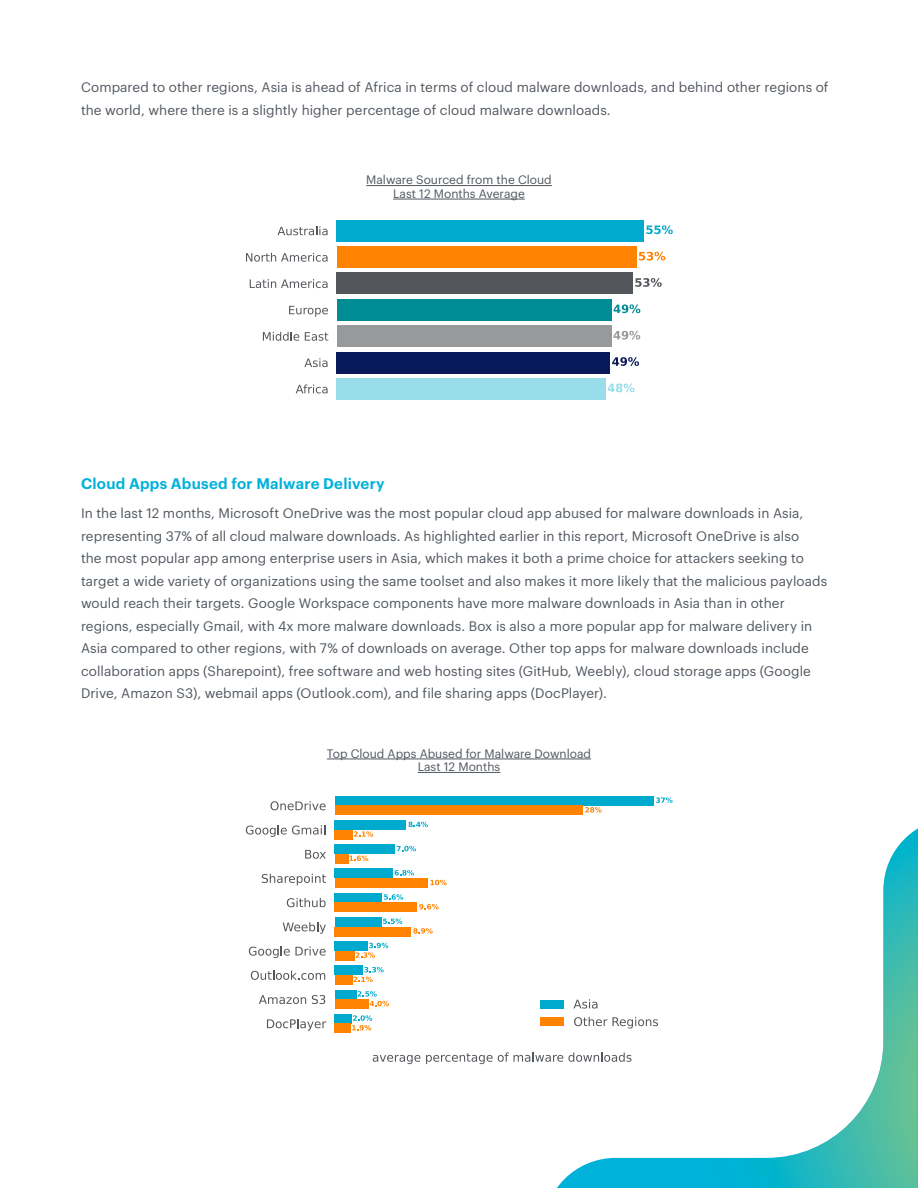
<style>
.page{position:relative;width:918px;height:1188px;background:#fff}
.page>*{position:absolute;margin:0;border:0;box-sizing:border-box;transform-origin:0 0}
.t1{font:600 15px "Graphik";letter-spacing:.015em;color:#00b1da}
.t2{font:13.5px/22.5px "Graphik";letter-spacing:.005em;color:#50575f}
.t3{font:12px/13.5px "Graphik";color:#50575f;text-align:center}
</style>
<div class="page">
<svg style="left:557px;top:828px;width:361px;height:360px"></svg>
<svg style="left:654px;top:829px;width:264px;height:359px"></svg>
<div style="left:337px;top:220px;width:307px;height:21px;background:#00a9ce"></div>
<div style="left:337px;top:247px;width:300px;height:21px;background:#ff8200"></div>
<div style="left:337px;top:273px;width:296px;height:21px;background:#53565a"></div>
<div style="left:337px;top:299px;width:275px;height:21px;background:#008c95"></div>
<div style="left:337px;top:326px;width:275px;height:21px;background:#97999b"></div>
<div style="left:337px;top:352px;width:273px;height:21px;background:#081a59"></div>
<div style="left:337px;top:378px;width:269px;height:21px;background:#99ddeb"></div>
<svg style="left:278px;top:226px;width:50px;height:9px"></svg>
<svg style="left:246px;top:253px;width:82px;height:9px"></svg>
<svg style="left:250px;top:279px;width:78px;height:9px"></svg>
<svg style="left:289px;top:306px;width:39px;height:11px"></svg>
<svg style="left:263px;top:332px;width:36px;height:9px"></svg>
<svg style="left:305px;top:332px;width:23px;height:9px"></svg>
<svg style="left:304px;top:358px;width:24px;height:9px"></svg>
<svg style="left:296px;top:385px;width:32px;height:8px"></svg>
<svg style="left:646px;top:225px;width:27px;height:9px"></svg>
<svg style="left:639px;top:252px;width:26px;height:8px"></svg>
<svg style="left:635px;top:278px;width:27px;height:9px"></svg>
<svg style="left:614px;top:304px;width:26px;height:9px"></svg>
<svg style="left:613px;top:331px;width:27px;height:9px"></svg>
<svg style="left:612px;top:357px;width:27px;height:9px"></svg>
<svg style="left:608px;top:384px;width:26px;height:8px"></svg>
<hr style="left:366px;top:185px;width:186px;height:1px;background:#50575f">
<hr style="left:393px;top:199px;width:132px;height:1px;background:#50575f">
<div style="left:237px;top:791px;width:444px;height:282px;background:#fff"></div>
<div style="left:335px;top:796px;width:318px;height:10px;background:#00a9ce"></div>
<div style="left:335px;top:820px;width:71px;height:10px;background:#00a9ce"></div>
<div style="left:335px;top:844px;width:60px;height:10px;background:#00a9ce"></div>
<div style="left:335px;top:869px;width:58px;height:9px;background:#00a9ce"></div>
<div style="left:335px;top:893px;width:47px;height:10px;background:#00a9ce"></div>
<div style="left:335px;top:917px;width:46px;height:10px;background:#00a9ce"></div>
<div style="left:335px;top:941px;width:33px;height:10px;background:#00a9ce"></div>
<div style="left:335px;top:965px;width:28px;height:10px;background:#00a9ce"></div>
<div style="left:335px;top:990px;width:21px;height:9px;background:#00a9ce"></div>
<div style="left:335px;top:1014px;width:17px;height:10px;background:#00a9ce"></div>
<div style="left:335px;top:806px;width:248px;height:9px;background:#ff8200"></div>
<div style="left:335px;top:830px;width:18px;height:10px;background:#ff8200"></div>
<div style="left:335px;top:854px;width:13px;height:10px;background:#ff8200"></div>
<div style="left:335px;top:878px;width:93px;height:10px;background:#ff8200"></div>
<div style="left:335px;top:903px;width:82px;height:9px;background:#ff8200"></div>
<div style="left:335px;top:927px;width:76px;height:9px;background:#ff8200"></div>
<div style="left:335px;top:951px;width:20px;height:10px;background:#ff8200"></div>
<div style="left:335px;top:975px;width:17px;height:10px;background:#ff8200"></div>
<div style="left:335px;top:999px;width:34px;height:10px;background:#ff8200"></div>
<div style="left:335px;top:1024px;width:16px;height:9px;background:#ff8200"></div>
<svg style="left:373px;top:1055px;width:47px;height:9px"></svg>
<svg style="left:426px;top:1053px;width:205px;height:11px"></svg>
<svg style="left:271px;top:801px;width:55px;height:9px"></svg>
<svg style="left:246px;top:825px;width:79px;height:12px"></svg>
<svg style="left:305px;top:850px;width:21px;height:9px"></svg>
<svg style="left:262px;top:874px;width:64px;height:11px"></svg>
<svg style="left:287px;top:898px;width:39px;height:9px"></svg>
<svg style="left:283px;top:922px;width:43px;height:12px"></svg>
<svg style="left:249px;top:946px;width:77px;height:12px"></svg>
<svg style="left:251px;top:971px;width:74px;height:9px"></svg>
<svg style="left:259px;top:995px;width:47px;height:9px"></svg>
<svg style="left:312px;top:995px;width:13px;height:9px"></svg>
<svg style="left:267px;top:1019px;width:59px;height:12px"></svg>
<svg style="left:656px;top:797px;width:17px;height:6px"></svg>
<svg style="left:409px;top:822px;width:19px;height:5px"></svg>
<svg style="left:397px;top:846px;width:19px;height:5px"></svg>
<svg style="left:395px;top:870px;width:19px;height:6px"></svg>
<svg style="left:384px;top:894px;width:19px;height:6px"></svg>
<svg style="left:383px;top:919px;width:19px;height:5px"></svg>
<svg style="left:585px;top:807px;width:17px;height:6px"></svg>
<svg style="left:354px;top:831px;width:19px;height:6px"></svg>
<svg style="left:349px;top:856px;width:19px;height:5px"></svg>
<svg style="left:430px;top:880px;width:17px;height:5px"></svg>
<svg style="left:419px;top:904px;width:20px;height:5px"></svg>
<svg style="left:413px;top:928px;width:20px;height:6px"></svg>
<svg style="left:356px;top:943px;width:32px;height:15px"></svg>
<svg style="left:353px;top:967px;width:31px;height:15px"></svg>
<svg style="left:358px;top:991px;width:31px;height:15px"></svg>
<svg style="left:352px;top:1015px;width:20px;height:16px"></svg>
<div style="left:540px;top:1000px;width:24px;height:8px;background:#00a9ce"></div>
<svg style="left:574px;top:999px;width:23px;height:10px"></svg>
<div style="left:540px;top:1018px;width:24px;height:8px;background:#ff8200"></div>
<svg style="left:574px;top:1017px;width:84px;height:12px"></svg>
<hr style="left:327px;top:759px;width:264px;height:1px;background:#50575f">
<hr style="left:418px;top:772px;width:82px;height:1px;background:#50575f">
<p class="t2" style="left:81px;top:75px;width:749px">Compared to other regions, Asia is ahead of Africa in terms of cloud malware downloads, and behind other regions of the world, where there is a slightly higher percentage of cloud malware downloads.</p>
<p class="t3" style="left:366px;top:172px;width:187px">Malware Sourced from the Cloud<br>Last 12 Months Average</p>
<p class="t1" style="left:81px;top:472px;width:305px">Cloud Apps Abused for Malware Delivery</p>
<p class="t2" style="left:81px;top:501px;width:748px">In the last 12 months, Microsoft OneDrive was the most popular cloud app abused for malware downloads in Asia, representing 37% of all cloud malware downloads. As highlighted earlier in this report, Microsoft OneDrive is also<br>the most popular app among enterprise users in Asia, which makes it both a prime choice for attackers seeking to target a wide variety of organizations using the same toolset and also makes it more likely that the malicious payloads would reach their targets. Google Workspace components have more malware downloads in Asia than in other regions, especially Gmail, with 4x more malware downloads. Box is also a more popular app for malware delivery in Asia compared to other regions, with 7% of downloads on average. Other top apps for malware downloads include collaboration apps (Sharepoint), free software and web hosting sites (GitHub, Weebly), cloud storage apps (Google Drive, Amazon S3), webmail apps (Outlook.com), and file sharing apps (DocPlayer).</p>
<p class="t3" style="left:327px;top:746px;width:266px">Top Cloud Apps Abused for Malware Download<br>Last 12 Months</p>
</div>
